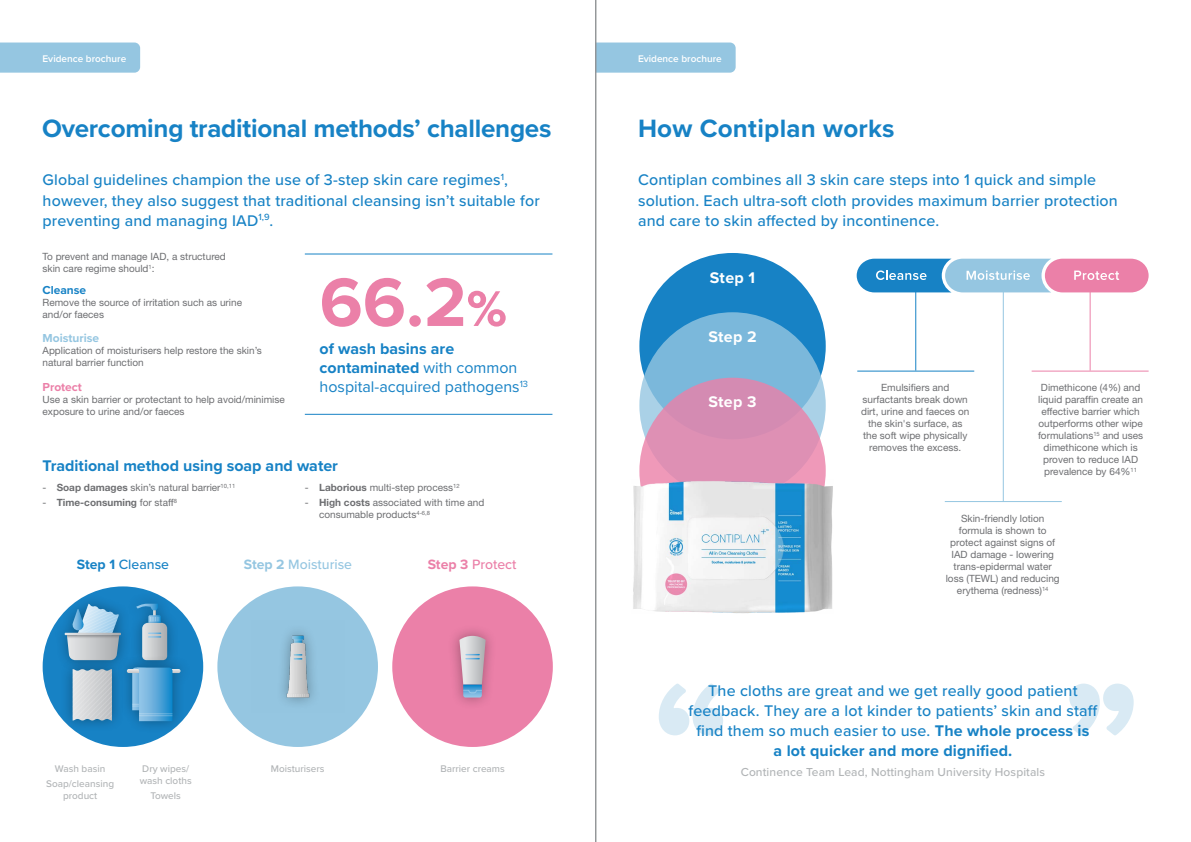
<style>
.page{position:relative;width:1191px;height:842px;background:#fff}
.page>*{position:absolute;margin:0;border:0;box-sizing:border-box;transform-origin:0 0}
.t1{font:700 71px "Proxima Nova";color:#eb80a8}
.t2{font:700 26px "Proxima Nova";letter-spacing:-.01em;color:#1782c5}
.t3{font:700 26px "Proxima Nova";letter-spacing:.01em;color:#1782c5}
.t4{font:500 16px/20px "Proxima Nova";letter-spacing:.01em;color:#1782c5}
.t5{font:16px/19.2px "Proxima Nova";color:#1782c5}
.t6{font:700 16px "Proxima Nova";color:#1782c5}
.t7{font:700 16px "Proxima Nova";letter-spacing:.02em;color:#fff}
.t8{font:500 14px "Proxima Nova";color:#95c6e1}
.t9{font:500 14px "Proxima Nova";color:#1782c5}
.t10{font:500 14px "Proxima Nova";color:#eb80a8}
.t11{font:500 12px "Proxima Nova";letter-spacing:.01em;color:#b1b4b6}
.t12{font:700 12px "Proxima Nova";color:#95c6e1}
.t13{font:700 12px "Proxima Nova";color:#1782c5}
.t14{font:700 12px "Proxima Nova";color:#eb80a8}
.t15{font:10px/12px "Helvetica Neue LT Pro";color:#6d6e71}
.t16{font:500 10px/14.8px "Proxima Nova";color:#b1b4b6;text-align:center}
.t17{font:600 10px "Proxima Nova";color:#fff}
.t18{font:700 10px "Helvetica Neue LT Pro";color:#6d6e71}
.s1{font-family:"Proxima Nova Extrabld";font-weight:400;font-size:52px}
.s2{font-weight:700}
.s3{font-weight:400}
</style>
<div class="page">
<div style="left:596px;top:43px;width:139px;height:30px;background:#95c6e1"></div>
<div style="left:0;top:43px;width:140px;height:30px;background:#95c6e1"></div>
<hr style="left:595px;top:0;width:1px;height:842px;background:#8e9193">
<hr style="left:857px;top:371px;width:117px;height:1px;background:#1782c5">
<hr style="left:305px;top:414px;width:247px;height:1px;background:#1782c5">
<hr style="left:305px;top:253px;width:247px;height:1px;background:#1782c5">
<hr style="left:1031px;top:371px;width:117px;height:1px;background:#eb80a8">
<hr style="left:944px;top:501px;width:117px;height:1px;background:#95c6e1">
<hr style="left:915px;top:292px;width:1px;height:79px;background:#1782c5">
<hr style="left:1089px;top:292px;width:1px;height:79px;background:#eb80a8">
<hr style="left:1002px;top:292px;width:1px;height:209px;background:#95c6e1">
<div style="left:43px;top:586px;width:160px;height:161px;background:#1782c5;border-radius:50%"></div>
<div style="left:217px;top:586px;width:161px;height:161px;background:#95c6e1;border-radius:50%"></div>
<div style="left:392px;top:586px;width:161px;height:161px;background:#eb80a8;border-radius:50%"></div>
<div style="left:125px;top:591px;width:55px;height:82px;background:#000;opacity:.34"></div>
<svg style="left:136px;top:604px;width:31px;height:51px"></svg>
<div style="left:53px;top:593px;width:79px;height:80px;background:#000;opacity:.34"></div>
<svg style="left:65px;top:604px;width:56px;height:53px;background:#8cb5d0"></svg>
<svg style="left:67px;top:635px;width:52px;height:5px"></svg>
<div style="left:60px;top:657px;width:65px;height:75px;background:#000;opacity:.34"></div>
<svg style="left:73px;top:669px;width:39px;height:51px;background:#ced2d5"></svg>
<div style="left:115px;top:655px;width:77px;height:79px;background:#000;opacity:.34"></div>
<svg style="left:127px;top:667px;width:53px;height:54px"></svg>
<div style="left:447px;top:624px;width:51px;height:86px;background:#000;opacity:.34"></div>
<svg style="left:459px;top:636px;width:26px;height:61px;background:#bab7c7"></svg>
<img style="left:282px;top:631px;width:32px;height:73px">
<div style="left:639px;top:253px;width:186px;height:186px;background:#1782c5;border-radius:50%"></div>
<svg style="left:639px;top:312px;width:186px;height:186px;background:#80badc"></svg>
<svg style="left:639px;top:378px;width:186px;height:186px;background:#db8fb3"></svg>
<img style="left:633px;top:478px;width:200px;height:136px">
<svg style="left:659px;top:683px;width:64px;height:52px"></svg>
<svg style="left:1069px;top:683px;width:64px;height:52px"></svg>
<svg style="left:856px;top:259px;width:292px;height:33px;background:#99a3ca"></svg>
<p class="t17" style="left:43px;top:51px;width:85px">Evidence brochure</p>
<p class="t17" style="left:638px;top:51px;width:85px">Evidence brochure</p>
<h2 class="t2" style="left:42px;top:109px;width:511px">Overcoming traditional methods’ challenges</h2>
<h3 class="t4" style="left:43px;top:170px;width:499px">Global guidelines champion the use of 3-step skin care regimes<sup>1</sup>, however, they also suggest that traditional cleansing isn’t suitable for preventing and managing IAD<sup>1,9</sup>.</h3>
<p class="t15" style="left:43px;top:250px;width:185px">To prevent and manage IAD, a structured skin care regime should<sup>1</sup>:</p>
<p class="t13" style="left:43px;top:281px;width:45px">Cleanse</p>
<p class="t15" style="left:43px;top:296px;width:201px">Remove the source of irritation such as urine and/or faeces</p>
<p class="t12" style="left:43px;top:329px;width:58px">Moisturise</p>
<p class="t15" style="left:43px;top:344px;width:221px">Application of moisturisers help restore the skin’s natural barrier function</p>
<p class="t14" style="left:43px;top:378px;width:41px">Protect</p>
<p class="t15" style="left:43px;top:393px;width:244px">Use a skin barrier or protectant to help avoid/minimise exposure to urine and/or faeces</p>
<h1 class="t1" style="left:319px;top:249px;width:189px">66.2<span class="s1">%</span></h1>
<h3 class="t5" style="left:319px;top:338px;width:210px"><span class="s2">of wash basins are contaminated</span> with common hospital-acquired pathogens<sup>13</sup></h3>
<h3 class="t6" style="left:43px;top:454px;width:297px">Traditional method using soap and water</h3>
<p class="t15" style="left:43px;top:482px;width:194px">- <span class="s2">Soap damages</span> skin’s natural barrier<sup>10,11</sup></p>
<p class="t18" style="left:43px;top:496px;width:136px"><span class="s3">-</span> Time-consuming <span class="s3">for staff</span><sup>8</sup></p>
<p class="t15" style="left:305px;top:482px;width:156px">- <span class="s2">Laborious</span> multi-step process<sup>12</sup></p>
<p class="t15" style="left:319px;top:496px;width:167px;text-indent:-14px">- <span class="s2">High costs</span> associated with time and consumable products<sup>4-6,8</sup></p>
<h3 class="t9" style="left:77px;top:554px;width:94px"><span class="s2">Step 1</span> Cleanse</h3>
<h3 class="t8" style="left:244px;top:554px;width:110px"><span class="s2">Step 2</span> Moisturise</h3>
<h3 class="t10" style="left:428px;top:554px;width:90px"><span class="s2">Step 3</span> Protect</h3>
<p class="t16" style="left:46px;top:761px;width:69px">Wash basin<br>Soap/cleansing</p>
<p class="t16" style="left:63px;top:788px;width:36px">product</p>
<p class="t16" style="left:140px;top:762px;width:53px;line-height:12px;text-align:left">Dry wipes/ wash cloths</p>
<p class="t16" style="left:150px;top:788px;width:32px">Towels</p>
<p class="t16" style="left:271px;top:761px;width:55px">Moisturisers</p>
<p class="t16" style="left:440px;top:761px;width:66px">Barrier creams</p>
<h2 class="t3" style="left:638px;top:109px;width:258px">How Contiplan works</h2>
<h3 class="t4" style="left:638px;top:170px;width:481px">Contiplan combines all 3 skin care steps into 1 quick and simple solution. Each ultra-soft cloth provides maximum barrier protection and care to skin affected by incontinence.</h3>
<h3 class="t7" style="left:710px;top:265px;width:47px">Step 1</h3>
<h3 class="t7" style="left:708px;top:325px;width:50px">Step 2</h3>
<h3 class="t7" style="left:708px;top:390px;width:50px">Step 3</h3>
<p class="t15" style="left:861px;top:381px;width:110px;text-align:center">Emulsifiers and surfactants break down dirt, urine and faeces on the skin's surface, as the soft wipe physically removes the excess.</p>
<p class="t15" style="left:1038px;top:381px;width:107px;text-align:center">Dimethicone (4%) and liquid paraffin create an effective barrier which outperforms other wipe formulations<sup>15</sup> and uses dimethicone which is proven to reduce IAD prevalence by 64%<sup>11</sup></p>
<p class="t15" style="left:945px;top:512px;width:115px;text-align:center">Skin-friendly lotion formula is shown to protect against signs of<br>IAD damage - lowering trans-epidermal water loss (TEWL) and reducing erythema (redness)<sup>14</sup></p>
<h3 class="t4" style="left:688px;top:680px;width:411px;text-align:center">The cloths are great and we get really good patient feedback. They are a lot kinder to patients’ skin and staff find them so much easier to use. <span class="s2">The whole process is<br>a lot quicker and more dignified.</span></h3>
<p class="t11" style="left:740px;top:763px;width:306px">Continence Team Lead, Nottingham University Hospitals</p>
</div>
